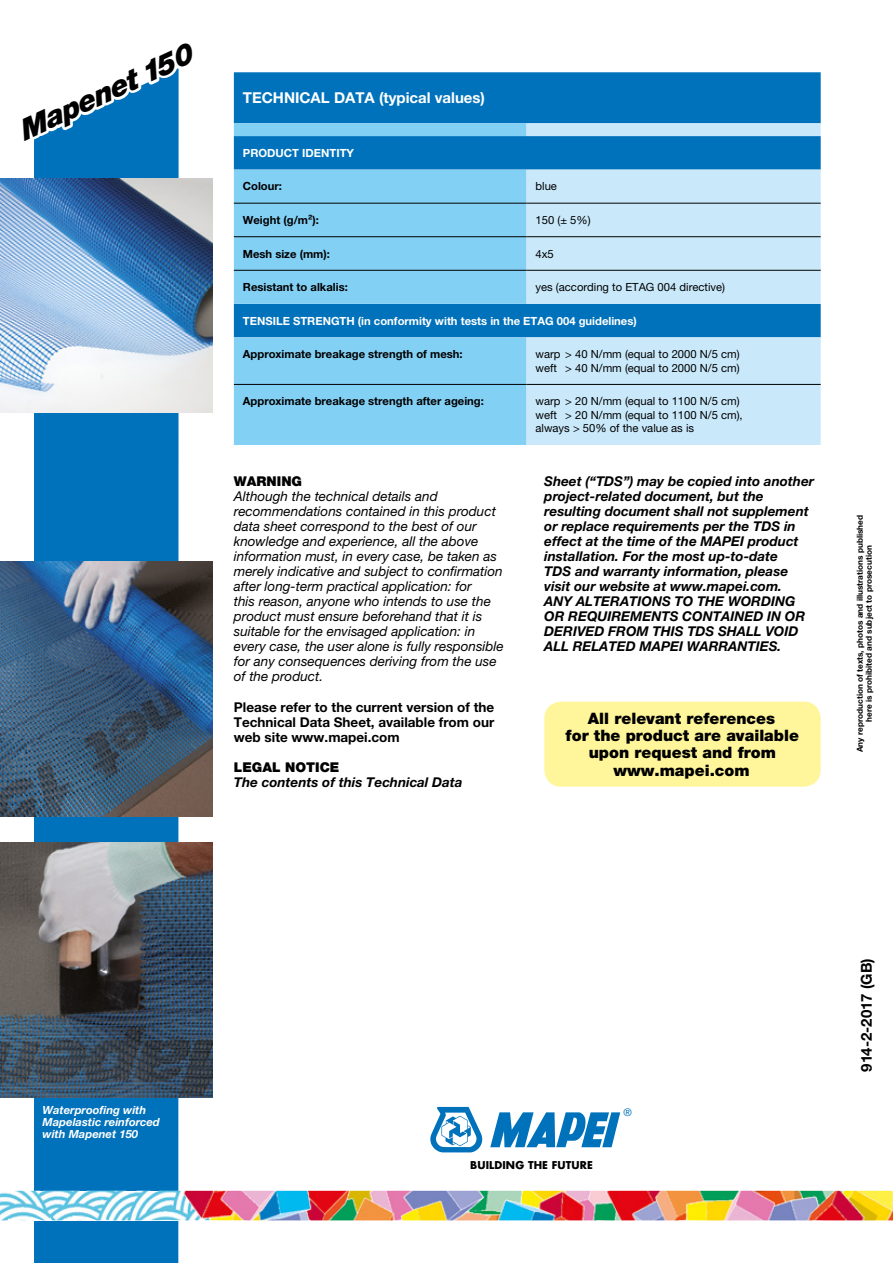
<style>
.page{position:relative;width:893px;height:1263px;background:#fff}
.page>*{position:absolute;margin:0;border:0;box-sizing:border-box;transform-origin:0 0}
.t1{font:italic 900 28.95px "Helvetica Neue LTW1 G";color:#000}
.t2{font:900 15.75px/17.2px "Helvetica Neue LTW1 G";color:#000;text-align:center}
.t3{font:700 15px "Helvetica Neue LTW1 G";color:#fff}
.t4{font:700 15px "Helvetica Neue LTW1 G";letter-spacing:-.005em;color:#000}
.t5{font:italic 13.5px/15px "Helvetica Neue LTW1 G";color:#000}
.t6{font:italic 700 13.5px/15px "Helvetica Neue LTW1 G";color:#000}
.t7{font:700 13.5px/15px "Helvetica Neue LTW1 G";color:#000;text-align:justify}
.t8{font:900 13.5px "Helvetica Neue LTW1 G";color:#000}
.t9{font:11.25px/13.5px "Helvetica Neue LTW1 G";color:#000}
.t10{font:700 11.25px "Helvetica Neue LTW1 G";color:#000}
.t11{font:700 11.25px "Helvetica Neue LTW1 G";color:#fff}
.t12{font:italic 700 11.25px/12px "Helvetica Neue LTW1 G";color:#fff}
.t13{font:700 10.5px "Futura";letter-spacing:.01em;color:#000}
.t14{font:10.5px "Helvetica Neue LTW1 G";color:#0072bb}
.t15{font:700 8.25px/9px "Helvetica Neue LTW1 G";color:#000;text-align:center}
</style>
<div class="page">
<div style="left:34px;top:153px;width:145px;height:1110px;background:#0072bb"></div>
<img style="left:0;top:1191px;width:893px;height:29px">
<div style="left:234px;top:72px;width:587px;height:51px;background:#0072bb"></div>
<svg style="left:234px;top:123px;width:292px;height:322px;background:#67bbe8"></svg>
<svg style="left:526px;top:123px;width:295px;height:322px;background:#9ecfec"></svg>
<hr style="left:234px;top:203px;width:292px;height:1px;background:#000">
<hr style="left:526px;top:203px;width:295px;height:1px;background:#000">
<hr style="left:234px;top:236px;width:292px;height:1px;background:#000">
<hr style="left:526px;top:236px;width:295px;height:1px;background:#000">
<hr style="left:234px;top:270px;width:292px;height:1px;background:#000">
<hr style="left:526px;top:270px;width:295px;height:1px;background:#000">
<hr style="left:234px;top:384px;width:292px;height:1px;background:#000">
<hr style="left:526px;top:384px;width:295px;height:1px;background:#000">
<svg style="left:34px;top:68px;width:145px;height:85px"></svg>
<img style="left:0;top:179px;width:213px;height:233px">
<img style="left:0;top:561px;width:213px;height:255px">
<img style="left:0;top:842px;width:213px;height:255px">
<svg style="left:490px;top:1112px;width:130px;height:35px"></svg>
<svg style="left:430px;top:1107px;width:52px;height:45px"></svg>
<div style="left:544px;top:702px;width:277px;height:85px;background:#fff69b;border-radius:17px"></div>
<h1 class="t1" style="left:13px;top:116px;width:190px;rotate:-25deg">Mapenet 150</h1>
<p class="t3" style="left:243px;top:89px;width:244px">TECHNICAL DATA (typical values)</p>
<p class="t11" style="left:243px;top:146px;width:113px">PRODUCT IDENTITY</p>
<p class="t10" style="left:243px;top:179px;width:41px">Colour:</p>
<p class="t9" style="left:535px;top:180px;width:23px">blue</p>
<p class="t10" style="left:243px;top:213px;width:78px">Weight (g/m²):</p>
<p class="t9" style="left:535px;top:213px;width:57px">150 (± 5%)</p>
<p class="t10" style="left:243px;top:247px;width:89px">Mesh size (mm):</p>
<p class="t9" style="left:535px;top:247px;width:20px">4x5</p>
<p class="t10" style="left:243px;top:280px;width:106px">Resistant to alkalis:</p>
<p class="t9" style="left:535px;top:280px;width:191px">yes (according to ETAG 004 directive)</p>
<p class="t11" style="left:243px;top:314px;width:395px">TENSILE STRENGTH (in conformity with tests in the ETAG 004 guidelines)</p>
<p class="t10" style="left:243px;top:347px;width:221px">Approximate breakage strength of mesh:</p>
<p class="t9" style="left:535px;top:347px;width:206px">warp &gt; 40 N/mm (equal to 2000 N/5 cm) weft &gt; 40 N/mm (equal to 2000 N/5 cm)</p>
<p class="t10" style="left:243px;top:394px;width:243px">Approximate breakage strength after ageing:</p>
<p class="t9" style="left:535px;top:394px;width:209px">warp &gt; 20 N/mm (equal to 1100 N/5 cm) weft &gt; 20 N/mm (equal to 1100 N/5 cm), always &gt; 50% of the value as is</p>
<p class="t8" style="left:234px;top:473px;width:70px">WARNING</p>
<p class="t5" style="left:234px;top:489px;width:271px">Although the technical details and recommendations contained in this product data sheet correspond to the best of our knowledge and experience, all the above information must, in every case, be taken as merely indicative and subject to confirmation after long-term practical application: for<br>this reason, anyone who intends to use the product must ensure beforehand that it is suitable for the envisaged application: in every case, the user alone is fully responsible for any consequences deriving from the use of the product.</p>
<p class="t7" style="left:234px;top:699px;width:262px">Please refer to the current version of the Technical Data Sheet, available from our web site www.mapei.com</p>
<p class="t8" style="left:234px;top:759px;width:107px">LEGAL NOTICE</p>
<p class="t6" style="left:234px;top:774px;width:230px">The contents of this Technical Data</p>
<p class="t6" style="left:544px;top:473px;width:271px">Sheet (“TDS”) may be copied into another project-related document, but the resulting document shall not supplement or replace requirements per the TDS in effect at the time of the MAPEI product installation. For the most up-to-date<br>TDS and warranty information, please visit our website at www.mapei.com.<br>ANY ALTERATIONS TO THE WORDING OR REQUIREMENTS CONTAINED IN OR DERIVED FROM THIS TDS SHALL VOID ALL RELATED MAPEI WARRANTIES.</p>
<p class="t2" style="left:566px;top:710px;width:235px">All relevant references<br>for the product are available upon request and from www.mapei.com</p>
<p class="t15" style="left:855px;top:752px;width:239px;rotate:-90deg">Any reproduction of texts, photos and illustrations published here is prohibited and subject to prosecution</p>
<p class="t12" style="left:43px;top:1103px;width:105px">Waterproofing with</p>
<p class="t14" style="left:624px;top:1106px;width:10px">®</p>
<p class="t12" style="left:43px;top:1115px;width:119px">Mapelastic reinforced with Mapenet 150</p>
<p class="t13" style="left:470px;top:1158px;width:124px">BUILDING THE FUTURE</p>
<p class="t4" style="left:857px;top:1071px;width:115px;rotate:-90deg">914-2-2017 (GB)</p>
</div>
